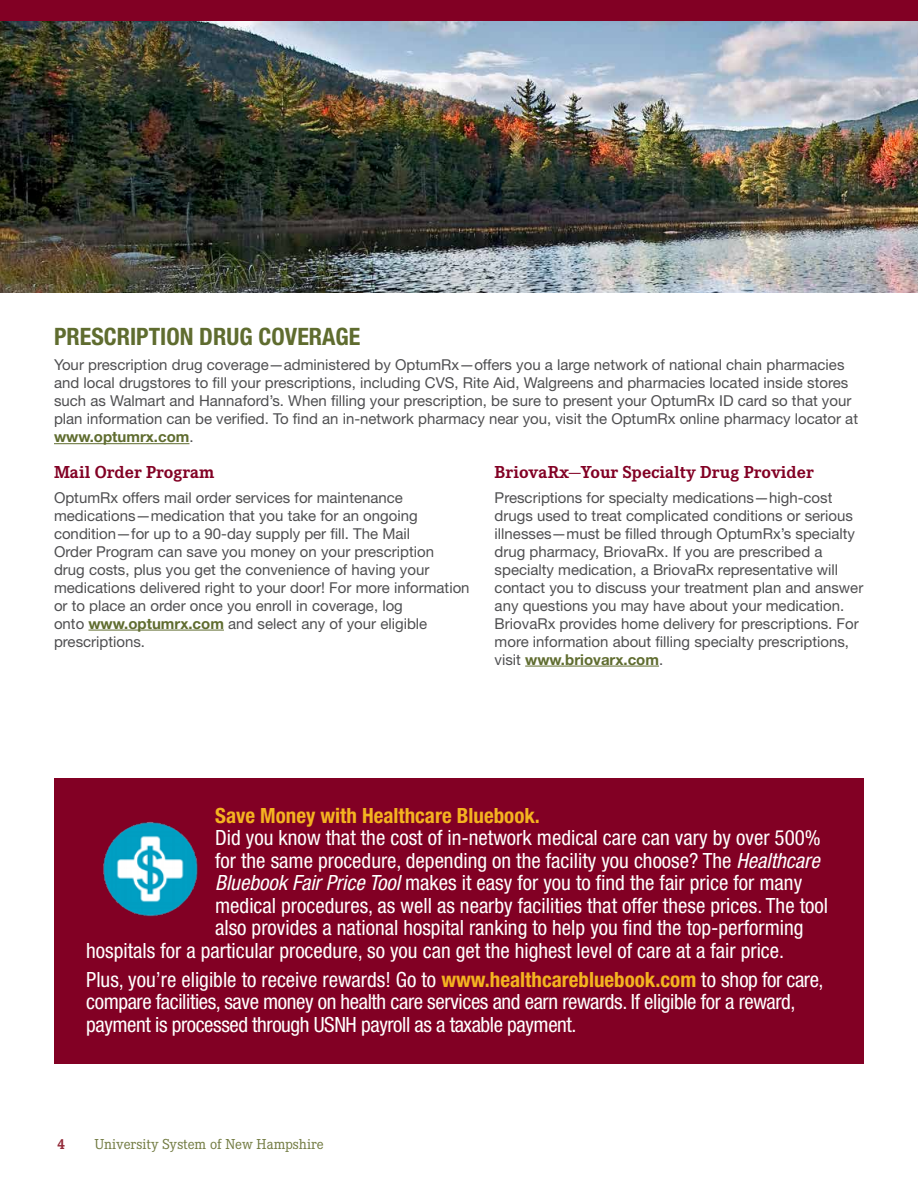
<style>
.page{position:relative;width:918px;height:1188px;background:#fff}
.page>*{position:absolute;margin:0;border:0;box-sizing:border-box;transform-origin:0 0}
.t1{font:700 condensed 24px "Helvetica Neue LT Std";color:#5f6c2f}
.t2{font:condensed 21px "Helvetica Neue LT Std";color:#fff}
.t3{font:condensed 21px/22.5px "Helvetica Neue LT Std";letter-spacing:-.02em;color:#fff}
.t4{font:700 condensed 21px "Helvetica Neue LT Std";color:#f4b320}
.t5{font:700 18px "Corporate E Pro";color:#820024}
.t6{font:15px/18px "Helvetica Neue LT Std";color:#4f4f51}
.t7{font:15px "Corporate E Pro";color:#727b42}
.t8{font:700 15px "Corporate E Pro";color:#932a39}
.s1{font-weight:700;color:#5f6c2f}
.s2{font-style:italic}
.s3{font-weight:700;color:#f4b320}
</style>
<div class="page">
<hr style="left:54px;top:443px;width:135px;height:1px;background:#5f6c2f">
<div style="left:54px;top:779px;width:810px;height:285px;background:#820024"></div>
<img style="left:103px;top:822px;width:95px;height:95px">
<hr style="left:88px;top:630px;width:136px;height:1px;background:#5f6c2f">
<hr style="left:525px;top:666px;width:134px;height:1px;background:#5f6c2f">
<div style="left:0;top:0;width:918px;height:22px;background:#820024"></div>
<img style="left:0;top:22px;width:918px;height:271px">
<h1 class="t1" style="left:54px;top:322px;width:308px">PRESCRIPTION DRUG COVERAGE</h1>
<p class="t6" style="left:54px;top:356px;width:806px">Your prescription drug coverage—administered by OptumRx—offers you a large network of national chain pharmacies and local drugstores to fill your prescriptions, including CVS, Rite Aid, Walgreens and pharmacies located inside stores such as Walmart and Hannaford’s. When filling your prescription, be sure to present your OptumRx ID card so that your plan information can be verified. To find an in-network pharmacy near you, visit the OptumRx online pharmacy locator at <span class="s1">www.optumrx.com</span>.</p>
<p class="t5" style="left:54px;top:459px;width:162px">Mail Order Program</p>
<p class="t6" style="left:54px;top:488px;width:417px">OptumRx offers mail order services for maintenance medications—medication that you take for an ongoing condition—for up to a 90-day supply per fill. The Mail<br>Order Program can save you money on your prescription<br>drug costs, plus you get the convenience of having your medications delivered right to your door! For more information or to place an order once you enroll in coverage, log<br>onto <span class="s1">www.optumrx.com</span> and select any of your eligible prescriptions.</p>
<p class="t5" style="left:495px;top:459px;width:320px">BriovaRx—Your Specialty Drug Provider</p>
<p class="t6" style="left:495px;top:488px;width:370px">Prescriptions for specialty medications—high-cost drugs used to treat complicated conditions or serious illnesses—must be filled through OptumRx’s specialty drug pharmacy, BriovaRx. If you are prescribed a specialty medication, a BriovaRx representative will contact you to discuss your treatment plan and answer any questions you may have about your medication.<br>BriovaRx provides home delivery for prescriptions. For more information about filling specialty prescriptions, visit <span class="s1">www.briovarx.com</span>.</p>
<h2 class="t4" style="left:215px;top:803px;width:326px">Save Money with Healthcare Bluebook.</h2>
<h2 class="t2" style="left:215px;top:826px;width:607px">Did you know that the cost of in-network medical care can vary by over 500%</h2>
<h2 class="t2" style="left:215px;top:848px;width:606px">for the same procedure, depending on the facility you choose? The <span class="s2">Healthcare</span></h2>
<h2 class="t2" style="left:215px;top:871px;width:589px"><span class="s2">Bluebook Fair Price Tool</span> makes it easy for you to find the fair price for many</h2>
<h2 class="t2" style="left:215px;top:893px;width:614px">medical procedures, as well as nearby facilities that offer these prices. The tool</h2>
<h2 class="t2" style="left:215px;top:916px;width:590px">also provides a national hospital ranking to help you find the top-performing</h2>
<h2 class="t2" style="left:86px;top:938px;width:700px">hospitals for a particular procedure, so you can get the highest level of care at a fair price.</h2>
<p class="t3" style="left:86px;top:968px;width:739px">Plus, you’re eligible to receive rewards! Go to <span class="s3">www.healthcarebluebook.com</span> to shop for care, compare facilities, save money on health care services and earn rewards. If eligible for a reward, payment is processed through USNH payroll as a taxable payment.</p>
<p class="t8" style="left:58px;top:1133px;width:9px">4</p>
<p class="t7" style="left:95px;top:1134px;width:231px">University System of New Hampshire</p>
</div>
